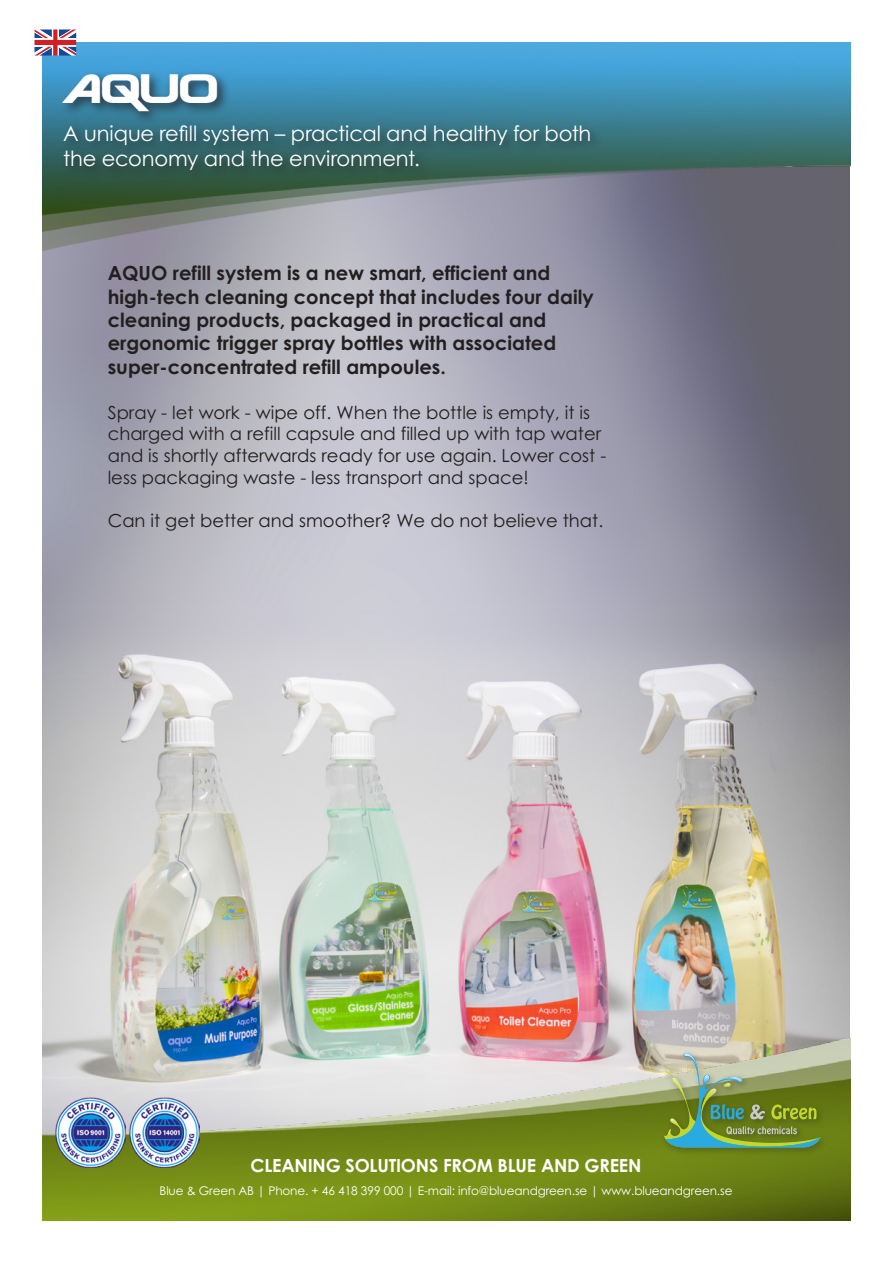
<style>
.page{position:relative;width:893px;height:1263px;background:#fff}
.page>*{position:absolute;margin:0;border:0;box-sizing:border-box;transform-origin:0 0}
.t1{font:42px "Zebulon";color:#fff}
.t2{font:21px/25.2px "Century Gothic Pro";letter-spacing:-.01em;color:#fff}
.Brödtext{font:700 19.5px/23.4px "Century Gothic Pro";color:#231f20}
.Brödtext-2{font:18px/21.6px "Century Gothic Pro";color:#231f20}
.Brödtext-3{font:700 18px "Century Gothic Pro";letter-spacing:-.01em;color:#fff}
.Brödtext-4{font:12px "Century Gothic Pro";letter-spacing:-.01em;color:#fff}
</style>
<div class="page">
<img style="left:43px;top:258px;width:806px;height:771px">
<img style="left:43px;top:1029px;width:807px;height:191px">
<div style="left:659px;top:1048px;width:169px;height:108px;background:#231f20;opacity:.3"></div>
<svg style="left:664px;top:1053px;width:156px;height:97px;background:#859d62"></svg>
<img style="left:55px;top:1097px;width:70px;height:70px">
<img style="left:129px;top:1097px;width:70px;height:70px">
<img style="left:43px;top:43px;width:807px;height:215px">
<div style="left:59px;top:70px;width:544px;height:112px;background:#231f20;opacity:.75"></div>
<svg style="left:35px;top:29px;width:41px;height:27px"></svg>
<p class="t1" style="left:63px;top:63px;width:157px">Aquo</p>
<p class="t2" style="left:63px;top:121px;width:530px">A unique refill system – practical and healthy for both the economy and the environment.</p>
<p class="Brödtext" style="left:108px;top:261px;width:487px">AQUO refill system is a new smart, efficient and high-tech cleaning concept that includes four daily cleaning products, packaged in practical and ergonomic trigger spray bottles with associated super-concentrated refill ampoules.</p>
<p class="Brödtext-2" style="left:108px;top:401px;width:500px">Spray - let work - wipe off. When the bottle is empty, it is charged with a refill capsule and filled up with tap water and is shortly afterwards ready for use again. Lower cost - less packaging waste - less transport and space!</p>
<p class="Brödtext-2" style="left:108px;top:509px;width:497px">Can it get better and smoother? We do not believe that.</p>
<p class="Brödtext-3" style="left:251px;top:1154px;width:392px">CLEANING SOLUTIONS FROM BLUE AND GREEN</p>
<p class="Brödtext-4" style="left:160px;top:1183px;width:574px">Blue &amp; Green AB | Phone. + 46 418 399 000 | E-mail: info@blueandgreen.se | www.blueandgreen.se</p>
</div>
